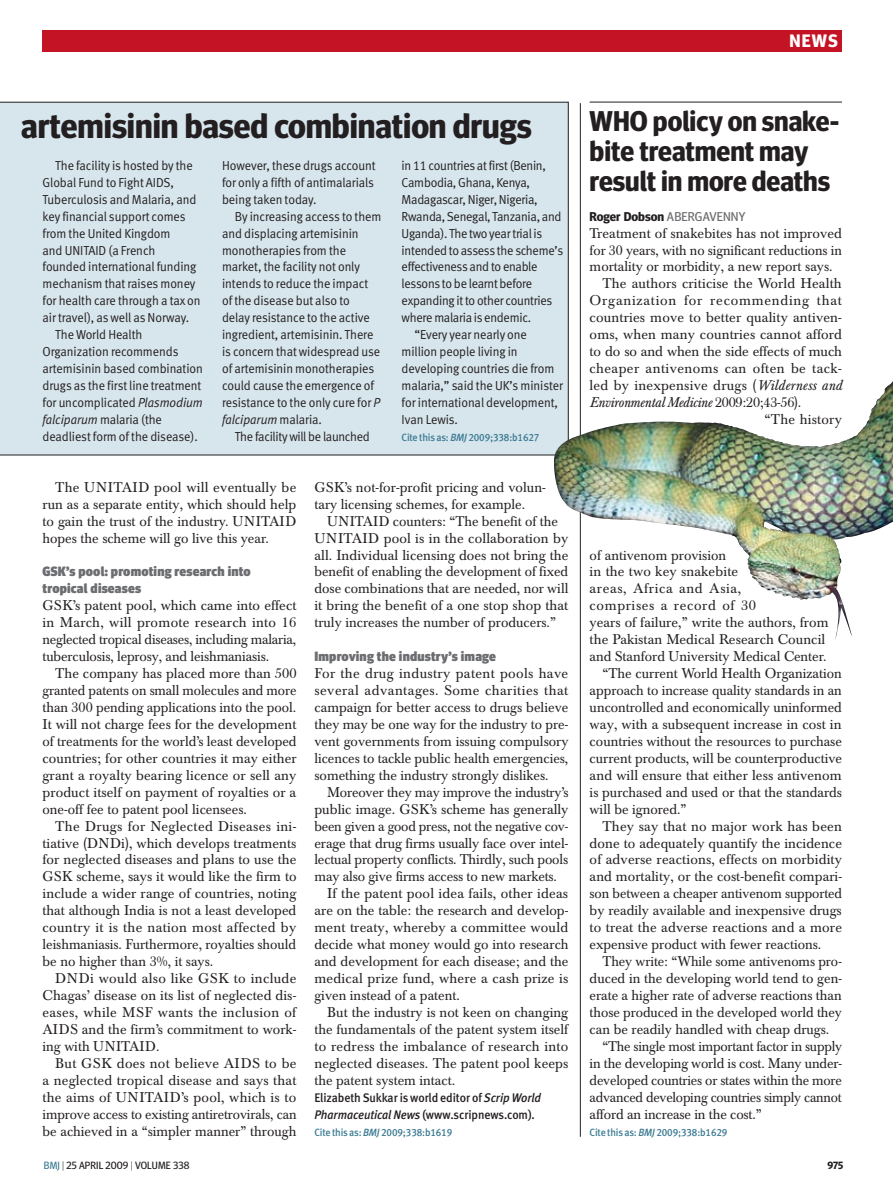
<style>
.page{position:relative;width:893px;height:1191px;background:#fff}
.page>*{position:absolute;margin:0;border:0;box-sizing:border-box;transform-origin:0 0}
.t1{font:700 34.5px "Meta Headline OT";color:#231f20}
.news_head_19bold{font:700 28.5px/30px "Meta Headline OT";color:#231f20}
.t2{font:700 18px "Meta Headline OT";color:#fff}
.news_body_3colm_ind{font:13.95px/17px "Baskerville BE";color:#231f20;text-align:justify}
.news_body_3colm{font:13.95px/17px "Baskerville BE";color:#231f20;text-align:justify}
.news_body_3colm_ind-2{font:13.95px/17px "Baskerville BE";color:#231f20;text-align:justify;scale:.96 1}
.crosshead{font:900 13.5px/17px "Meta Headline OT";letter-spacing:.015em;color:#6c6d70}
.news_BOX_sans_text{font:13.05px/17px "Meta Normal LF";letter-spacing:-.01em;color:#231f20;scale:.95 1}
.news_byline_author{font:700 12.75px "Meta Headline OT";color:#231f20}
.news_further_info{font:12.45px/17px "Meta Medium LF";letter-spacing:-.005em;color:#231f20;scale:.95 1}
.citation{font:10.5px "Meta Medium LF";letter-spacing:-.015em;color:#3c7b93;scale:.95 1}
.t3{font:10.5px "Meta Headline OT";letter-spacing:.01em;color:#231f20}
.t4{font:700 10.5px "Meta Headline OT";color:#231f20}
.s1{font-style:italic}
.s2{font-weight:400;color:#6c6d70}
.s3{color:#3c7b93}
.s4{font-weight:300}
</style>
<div class="page">
<div style="left:0;top:102px;width:568px;height:353px;background:#d7e5ec"></div>
<div style="left:43px;top:30px;width:799px;height:21px;background:#c41324"></div>
<hr style="left:580px;top:103px;width:1px;height:1033px;background:#231f20">
<img style="left:553px;top:381px;width:340px;height:155px">
<hr style="left:590px;top:102px;width:252px;height:1px;background:#231f20">
<p class="t2" style="left:789px;top:30px;width:50px">NEWS</p>
<h1 class="t1" style="left:21px;top:105px;width:512px">artemisinin based combination drugs</h1>
<p class="news_BOX_sans_text" style="left:43px;top:157px;width:168px;text-indent:13px">The facility is hosted by the<br>Global Fund to Fight AIDS,<br>Tuberculosis and Malaria, and key financial support comes from the United Kingdom<br>and UNITAID (a French founded international funding mechanism that raises money for health care through a tax on air travel), as well as Norway.</p>
<p class="news_BOX_sans_text" style="left:43px;top:326px;width:170px;text-indent:13px">The World Health<br>Organization recommends artemisinin based combination drugs as the first line treatment for uncomplicated <span class="s1">Plasmodium falciparum</span> malaria (the deadliest form of the disease).</p>
<p class="news_BOX_sans_text" style="left:402px;top:157px;width:172px">in 11 countries at first (Benin,<br>Cambodia, Ghana, Kenya,<br>Madagascar, Niger, Nigeria,<br>Rwanda, Senegal, Tanzania, and<br>Uganda). The two year trial is intended to assess the scheme’s effectiveness and to enable lessons to be learnt before expanding it to other countries where malaria is endemic.</p>
<p class="news_BOX_sans_text" style="left:402px;top:326px;width:171px;text-indent:13px">“Every year nearly one million people living in developing countries die from malaria,” said the UK’s minister for international development,<br>Ivan Lewis.</p>
<p class="citation" style="left:402px;top:431px;width:147px">Cite this as: <span class="s1">BMJ</span> 2009;338:b1627</p>
<p class="news_BOX_sans_text" style="left:222px;top:157px;width:163px;text-align:justify">However, these drugs account for only a fifth of antimalarials being taken today.</p>
<p class="news_BOX_sans_text" style="left:222px;top:207px;width:169px;text-indent:13px">By increasing access to them and displacing artemisinin monotherapies from the market, the facility not only intends to reduce the impact of the disease but also to<br>delay resistance to the active ingredient, artemisinin. There is concern that widespread use of artemisinin monotherapies could cause the emergence of resistance to the only cure for <span class="s1">P falciparum</span> malaria.</p>
<p class="news_BOX_sans_text" style="left:235px;top:428px;width:144px">The facility will be launched</p>
<p class="news_body_3colm_ind" style="left:43px;top:479px;width:255px;text-indent:13px">The UNITAID pool will eventually be run as a separate entity, which should help to gain the trust of the industry. UNITAID hopes the scheme will go live this year.</p>
<p class="crosshead" style="left:43px;top:563px;width:210px">GSK’s pool: promoting research into tropical diseases</p>
<p class="news_body_3colm" style="left:43px;top:597px;width:255px">GSK’s patent pool, which came into effect in March, will promote research into 16 neglected tropical diseases, including malaria, tuberculosis, leprosy, and leishmaniasis.</p>
<p class="news_body_3colm_ind" style="left:43px;top:665px;width:256px;text-indent:13px">The company has placed more than 500 granted patents on small molecules and more than 300 pending applications into the pool.<br>It will not charge fees for the development of treatments for the world’s least developed countries; for other countries it may either grant a royalty bearing licence or sell any product itself on payment of royalties or a one-off fee to patent pool licensees.</p>
<p class="news_body_3colm_ind" style="left:43px;top:817px;width:256px;text-indent:13px">The Drugs for Neglected Diseases ini&shy;tiative (DNDi), which develops treatments for neglected diseases and plans to use the GSK scheme, says it would like the firm to include a wider range of countries, noting that although India is not a least developed country it is the nation most affected by leishmaniasis. Furthermore, royalties should be no higher than 3%, it says.</p>
<p class="news_body_3colm_ind" style="left:43px;top:970px;width:255px;text-indent:13px">DNDi would also like GSK to include Chagas’ disease on its list of neglected dis&shy;eases, while MSF wants the inclusion of AIDS and the firm’s commitment to work&shy;ing with UNITAID.</p>
<p class="news_body_3colm_ind" style="left:43px;top:1054px;width:256px;text-indent:13px">But GSK does not believe AIDS to be a neglected tropical disease and says that the aims of UNITAID’s pool, which is to improve access to existing antiretrovirals, can be achieved in a “simpler manner” through</p>
<p class="news_body_3colm_ind" style="left:314px;top:479px;width:233px">GSK’s not-for-profit pricing and volun&shy;tary licensing schemes, for example.</p>
<p class="news_body_3colm_ind" style="left:314px;top:513px;width:255px;text-align:left;text-indent:13px">UNITAID counters: “The benefit of the UNITAID pool is in the collaboration by all. Individual licensing does not bring the benefit of enabling the development of fixed dose combinations that are needed, nor will it bring the benefit of a one stop shop that truly increases the number of producers.”</p>
<p class="crosshead" style="left:314px;top:647px;width:183px">Improving the industry’s image</p>
<p class="news_body_3colm" style="left:314px;top:665px;width:256px">For the drug industry patent pools have several advantages. Some charities that campaign for better access to drugs believe they may be one way for the industry to pre&shy;vent governments from issuing compulsory licences to tackle public health emergencies, something the industry strongly dislikes.</p>
<p class="news_body_3colm_ind" style="left:314px;top:784px;width:256px;text-indent:13px">Moreover they may improve the industry’s public image. GSK’s scheme has generally been given a good press, not the negative cov&shy;erage that drug firms usually face over intel&shy;lectual property conflicts. Thirdly, such pools may also give firms access to new markets.</p>
<p class="news_body_3colm_ind" style="left:314px;top:885px;width:256px;text-indent:13px">If the patent pool idea fails, other ideas are on the table: the research and develop&shy;ment treaty, whereby a committee would decide what money would go into research and development for each disease; and the medical prize fund, where a cash prize is given instead of a patent.</p>
<p class="news_body_3colm_ind" style="left:314px;top:1004px;width:256px;text-indent:13px">But the industry is not keen on changing the fundamentals of the patent system itself to redress the imbalance of research into neglected diseases. The patent pool keeps the patent system intact.</p>
<p class="news_further_info" style="left:314px;top:1088px;width:240px">Elizabeth Sukkar is world editor of <span class="s1">Scrip World<br>Pharmaceutical News</span> (www.scripnews.com).</p>
<p class="citation" style="left:314px;top:1125px;width:147px">Cite this as: <span class="s1">BMJ</span> 2009;338:b1619</p>
<p class="news_head_19bold" style="left:590px;top:105px;width:251px">WHO policy on snake&shy;bite treatment may result in more deaths</p>
<p class="news_byline_author" style="left:590px;top:208px;width:157px">Roger Dobson <span class="s2">AB ERGAVENNY</span></p>
<p class="news_body_3colm" style="left:590px;top:225px;width:254px">Treatment of snakebites has not improved for 30 years, with no significant reductions in mortality or morbidity, a new report says.</p>
<p class="news_body_3colm_ind" style="left:590px;top:275px;width:254px;text-indent:13px">The authors criticise the World Health Organization for recommending that countries move to better quality antiven&shy;oms, when many countries cannot afford to do so and when the side effects of much cheaper antivenoms can often be tack&shy;led by inexpensive drugs (<span class="s1">Wilderness and Environmental Medicine</span> 2009:20;43-56).</p>
<p class="news_body_3colm_ind" style="left:765px;top:411px;width:79px">“The history</p>
<p class="news_body_3colm_ind" style="left:590px;top:546px;width:240px;text-align:left">of antivenom provision<br>in the two key snakebite<br>areas, Africa and Asia,<br>comprises a record of 30<br>years of failure,” write the authors, from the Pakistan Medical Research Council and Stanford University Medical Center.</p>
<p class="news_body_3colm_ind" style="left:590px;top:665px;width:254px;text-indent:13px">“The current World Health Organization approach to increase quality standards in an uncontrolled and economically uninformed way, with a subsequent increase in cost in countries without the resources to purchase current products, will be counterproductive and will ensure that either less antivenom is purchased and used or that the standards will be ignored.”</p>
<p class="news_body_3colm_ind" style="left:590px;top:817px;width:254px;text-indent:13px">They say that no major work has been done to adequately quantify the incidence of adverse reactions, effects on morbidity and mortality, or the cost-benefit compari&shy;son between a cheaper antivenom supported by readily available and inexpensive drugs to treat the adverse reactions and a more expensive product with fewer reactions.</p>
<p class="news_body_3colm_ind" style="left:590px;top:953px;width:254px;text-indent:13px">They write: “While some antivenoms pro&shy;duced in the developing world tend to gen&shy;erate a higher rate of adverse reactions than those produced in the developed world they can be readily handled with cheap drugs.</p>
<p class="news_body_3colm_ind-2" style="left:590px;top:1038px;width:265px;text-indent:13px">“The single most important factor in supply in the developing world is cost. Many under&shy;developed countries or states within the more advanced developing countries simply cannot afford an increase in the cost.”</p>
<p class="citation" style="left:590px;top:1125px;width:147px">Cite this as: <span class="s1">BMJ</span> 2009;338:b1629</p>
<p class="t3" style="left:44px;top:1159px;width:147px"><span class="s3">BMJ</span> <span class="s4">|</span> 25 APRIL 2009 <span class="s4">|</span> VOLUME 338</p>
<p class="t4" style="left:827px;top:1159px;width:17px">975</p>
</div>
